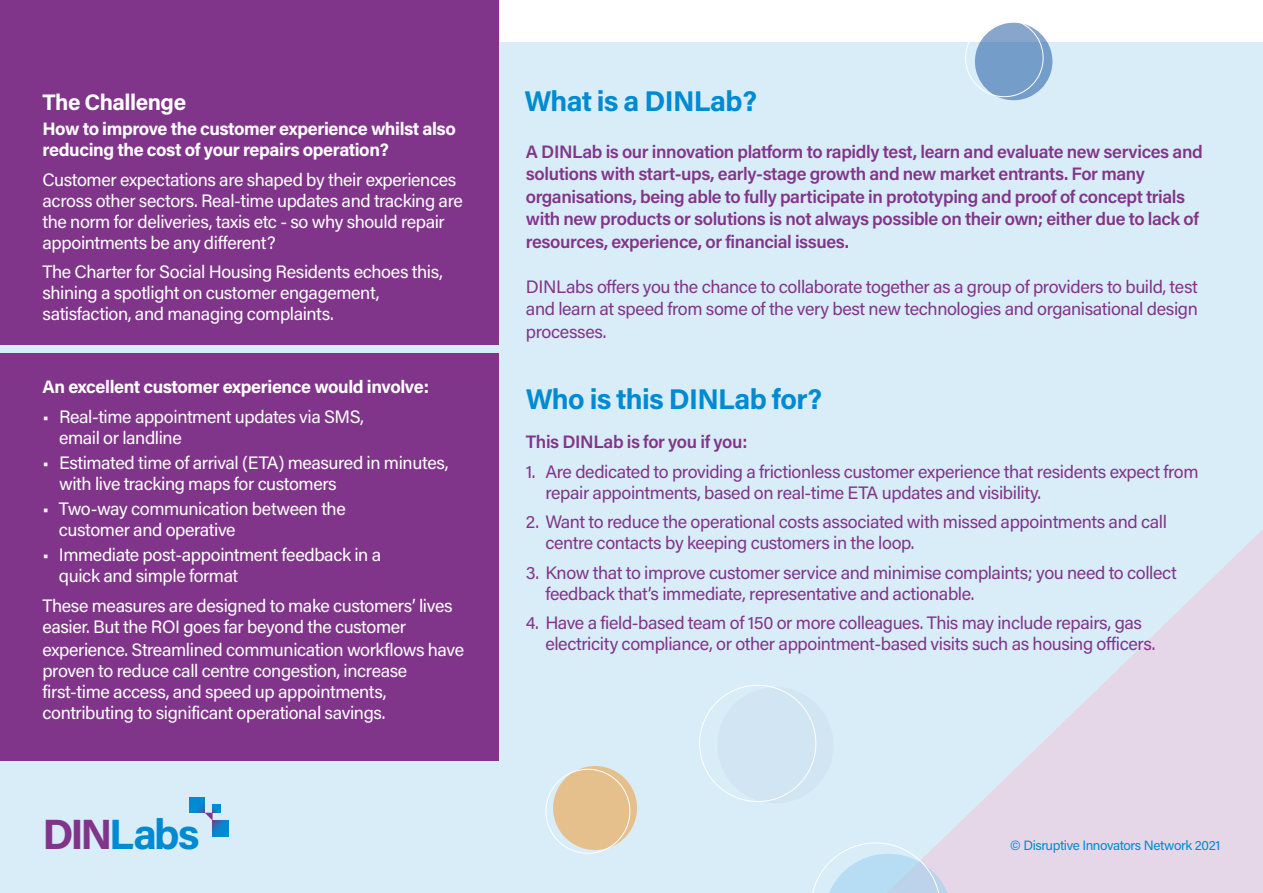
<style>
.page{position:relative;width:1263px;height:893px;background:#fff}
.page>*{position:absolute;margin:0;border:0;box-sizing:border-box;transform-origin:0 0}
.t1{font:700 42.3px "Acumin Pro";letter-spacing:-.07em;color:#008ad1}
.t2{font:700 28.5px "Acumin Pro";letter-spacing:-.02em;color:#008ad1}
.t3{font:700 22.5px "Acumin Pro";letter-spacing:-.02em;color:#fff}
.t4{font:18px/21px "Acumin Pro";letter-spacing:-.025em;color:#fff}
.t5{font:18px/21px "Acumin Pro";letter-spacing:-.025em;color:#81358a}
.t6{font:600 18px/22.5px "Acumin Pro";letter-spacing:-.02em;color:#81358a}
.t7{font:700 18px/21px "Acumin Pro";letter-spacing:-.02em;color:#fff}
.t8{font:13.5px "Acumin Pro";letter-spacing:-.03em;color:#008ad1}
.s1{color:#81358a}
</style>
<div class="page">
<div style="left:0;top:43px;width:1263px;height:850px;background:#d9edf8"></div>
<svg style="left:949px;top:530px;width:314px;height:363px;fill:#e6d7e8"></svg>
<svg style="left:189px;top:797px;width:16px;height:16px"></svg>
<svg style="left:205px;top:805px;width:15px;height:15px"></svg>
<svg style="left:213px;top:820px;width:15px;height:16px"></svg>
<svg style="left:545px;top:766px;width:92px;height:88px"></svg>
<svg style="left:699px;top:685px;width:118px;height:117px"></svg>
<svg style="left:812px;top:833px;width:149px;height:60px"></svg>
<svg style="left:975px;top:23px;width:77px;height:77px;background:#7ba0ca"></svg>
<div style="left:965px;top:19px;width:78px;height:78px;border:1px solid #fff;border-radius:50%"></div>
<div style="left:0;top:0;width:499px;height:344px;background:#81358a"></div>
<div style="left:0;top:353px;width:499px;height:408px;background:#81358a"></div>
<p class="t3" style="left:43px;top:86px;width:145px">The Challenge</p>
<h2 class="t2" style="left:524px;top:81px;width:234px">What is a DINLab?</h2>
<p class="t7" style="left:43px;top:118px;width:415px">How to improve the customer experience whilst also reducing the cost of your repairs operation?</p>
<p class="t4" style="left:43px;top:168px;width:422px">Customer expectations are shaped by their experiences across other sectors. Real-time updates and tracking are the norm for deliveries, taxis etc - so why should repair appointments be any different?</p>
<p class="t4" style="left:43px;top:261px;width:402px">The Charter for Social Housing Residents echoes this, shining a spotlight on customer engagement, satisfaction, and managing complaints.</p>
<p class="t6" style="left:526px;top:140px;width:678px">A DINLab is our innovation platform to rapidly test, learn and evaluate new services and solutions with start-ups, early-stage growth and new market entrants. For many organisations, being able to fully participate in prototyping and proof of concept trials with new products or solutions is not always possible on their own; either due to lack of resources, experience, or financial issues.</p>
<p class="t5" style="left:526px;top:275px;width:673px;line-height:22.5px;text-align:justify">DINLabs offers you the chance to collaborate together as a group of providers to build, test and learn at speed from some of the very best new technologies and organisational design processes.</p>
<p class="t7" style="left:43px;top:376px;width:388px">An excellent customer experience would involve:</p>
<p class="t4" style="left:59px;top:405px;width:306px;text-indent:-17px">• Real-time appointment updates via SMS, email or landline</p>
<p class="t4" style="left:59px;top:451px;width:391px;text-indent:-16px">• Estimated time of arrival (ETA) measured in minutes, with live tracking maps for customers</p>
<p class="t4" style="left:59px;top:498px;width:288px;text-indent:-16px">• Two-way communication between the customer and operative</p>
<p class="t4" style="left:59px;top:544px;width:324px;text-indent:-16px">• Immediate post-appointment feedback in a quick and simple format</p>
<p class="t4" style="left:42px;top:594px;width:423px">These measures are designed to make customers’ lives easier. But the ROI goes far beyond the customer experience. Streamlined communication workflows have proven to reduce call centre congestion, increase first-time access, and speed up appointments, contributing to significant operational savings.</p>
<h1 class="t1" style="left:43px;top:804px;width:159px"><span class="s1">DIN</span>Labs</h1>
<h2 class="t2" style="left:526px;top:379px;width:298px">Who is this DINLab for?</h2>
<p class="t6" style="left:526px;top:430px;width:223px">This DINLab is for you if you:</p>
<p class="t5" style="left:545px;top:460px;width:655px;text-indent:-19px">1. Are dedicated to providing a frictionless customer experience that residents expect from repair appointments, based on real-time ETA updates and visibility.</p>
<p class="t5" style="left:545px;top:511px;width:623px;text-indent:-19px">2. Want to reduce the operational costs associated with missed appointments and call centre contacts by keeping customers in the loop.</p>
<p class="t5" style="left:545px;top:561px;width:633px;text-indent:-19px">3. Know that to improve customer service and minimise complaints; you need to collect feedback that’s immediate, representative and actionable.</p>
<p class="t5" style="left:545px;top:612px;width:612px;text-indent:-19px">4. Have a field-based team of 150 or more colleagues. This may include repairs, gas electricity compliance, or other appointment-based visits such as housing officers.</p>
<p class="t8" style="left:1010px;top:836px;width:212px">© Disruptive Innovators Network 2021</p>
</div>
